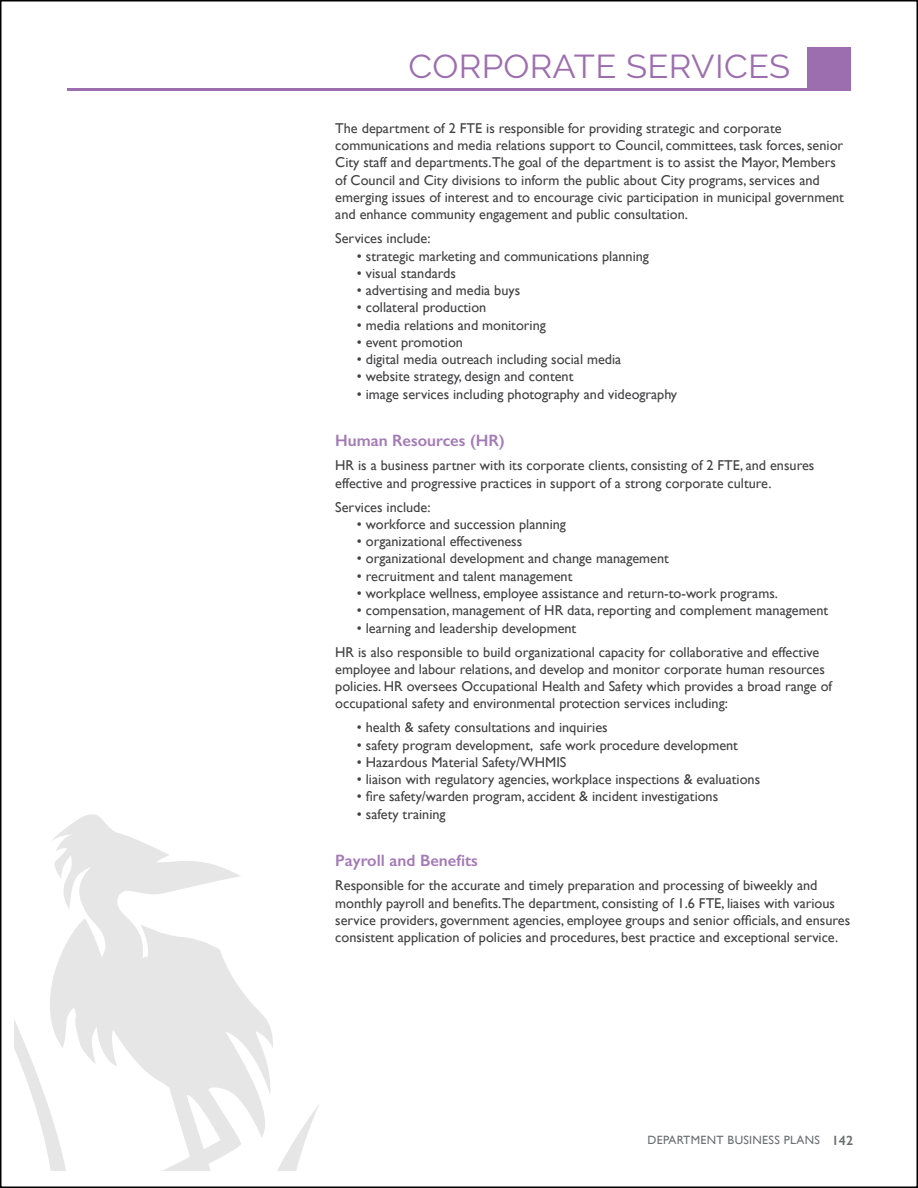
<style>
.page{position:relative;width:918px;height:1188px;background:#fff}
.page>*{position:absolute;margin:0;border:0;box-sizing:border-box;transform-origin:0 0}
.t1{font:33px "Raleway";letter-spacing:.01em;color:#9d6eaf;scale:1.05 1}
.t2{font:600 16.5px "Gill Sans";color:#a47ab6}
.t3{font:14.25px/17.2px "Gill Sans";color:#414042}
.t4{font:12px "Gill Sans";letter-spacing:.025em;color:#6d6e71}
.s1{font-weight:600;font-size:13.5px}
</style>
<div class="page">
<svg style="left:14px;top:814px;width:305px;height:357px"></svg>
<div style="left:807px;top:47px;width:43px;height:44px;background:#9d6eaf"></div>
<hr style="left:68px;top:89px;width:782px;height:2px;background:#9d6eaf">
<h1 class="t1" style="left:408px;top:47px;width:365px">CORPORATE SERVICES</h1>
<p class="t3" style="left:335px;top:119px;width:510px">The department of 2 FTE is responsible for providing strategic and corporate communications and media relations support to Council, committees, task forces, senior City staff and departments.The goal of the department is to assist the Mayor, Members of Council and City divisions to inform the public about City programs, services and emerging issues of interest and to encourage civic participation in municipal government and enhance community engagement and public consultation.</p>
<p class="t3" style="left:335px;top:230px;width:97px">Services include:</p>
<p class="t3" style="left:357px;top:247px;width:294px">• strategic marketing and communications planning</p>
<p class="t3" style="left:357px;top:264px;width:101px">• visual standards</p>
<p class="t3" style="left:357px;top:281px;width:165px">• advertising and media buys</p>
<p class="t3" style="left:357px;top:299px;width:131px">• collateral production</p>
<p class="t3" style="left:357px;top:316px;width:191px">• media relations and monitoring</p>
<p class="t3" style="left:357px;top:333px;width:108px">• event promotion</p>
<p class="t3" style="left:357px;top:350px;width:266px">• digital media outreach including social media</p>
<p class="t3" style="left:357px;top:368px;width:218px">• website strategy, design and content</p>
<p class="t3" style="left:357px;top:385px;width:322px">• image services including photography and videography</p>
<p class="t2" style="left:335px;top:431px;width:171px">Human Resources (HR)</p>
<p class="t3" style="left:335px;top:457px;width:481px">HR is a business partner with its corporate clients, consisting of 2 FTE, and ensures effective and progressive practices in support of a strong corporate culture.</p>
<p class="t3" style="left:335px;top:498px;width:97px">Services include:</p>
<p class="t3" style="left:357px;top:515px;width:211px">• workforce and succession planning</p>
<p class="t3" style="left:357px;top:533px;width:167px">• organizational effectiveness</p>
<p class="t3" style="left:357px;top:550px;width:314px">• organizational development and change management</p>
<p class="t3" style="left:357px;top:567px;width:217px">• recruitment and talent management</p>
<p class="t3" style="left:357px;top:584px;width:423px">• workplace wellness, employee assistance and return-to-work programs.</p>
<p class="t3" style="left:357px;top:602px;width:473px">• compensation, management of HR data, reporting and complement management</p>
<p class="t3" style="left:335px;top:616px;width:486px;line-height:24px;text-indent:22px">• learning and leadership development<br>HR is also responsible to build organizational capacity for collaborative and effective</p>
<p class="t3" style="left:335px;top:660px;width:498px">employee and labour relations, and develop and monitor corporate human resources policies. HR oversees Occupational Health and Safety which provides a broad range of occupational safety and environmental protection services including:</p>
<p class="t3" style="left:357px;top:719px;width:252px">• health &amp; safety consultations and inquiries</p>
<p class="t3" style="left:357px;top:736px;width:383px">• safety program development, safe work procedure development</p>
<p class="t3" style="left:357px;top:753px;width:211px">• Hazardous Material Safety/WHMIS</p>
<p class="t3" style="left:357px;top:770px;width:405px">• liaison with regulatory agencies, workplace inspections &amp; evaluations</p>
<p class="t3" style="left:357px;top:788px;width:363px">• fire safety/warden program, accident &amp; incident investigations</p>
<p class="t3" style="left:357px;top:805px;width:90px">• safety training</p>
<p class="t2" style="left:335px;top:851px;width:144px">Payroll and Benefits</p>
<p class="t3" style="left:335px;top:877px;width:516px">Responsible for the accurate and timely preparation and processing of biweekly and monthly payroll and benefits.The department, consisting of 1.6 FTE, liaises with various service providers, government agencies, employee groups and senior officials, and ensures consistent application of policies and procedures, best practice and exceptional service.</p>
<p class="t4" style="left:647px;top:1133px;width:207px">DEPARTMENT BUSINESS PLANS <span class="s1">142</span></p>
</div>
